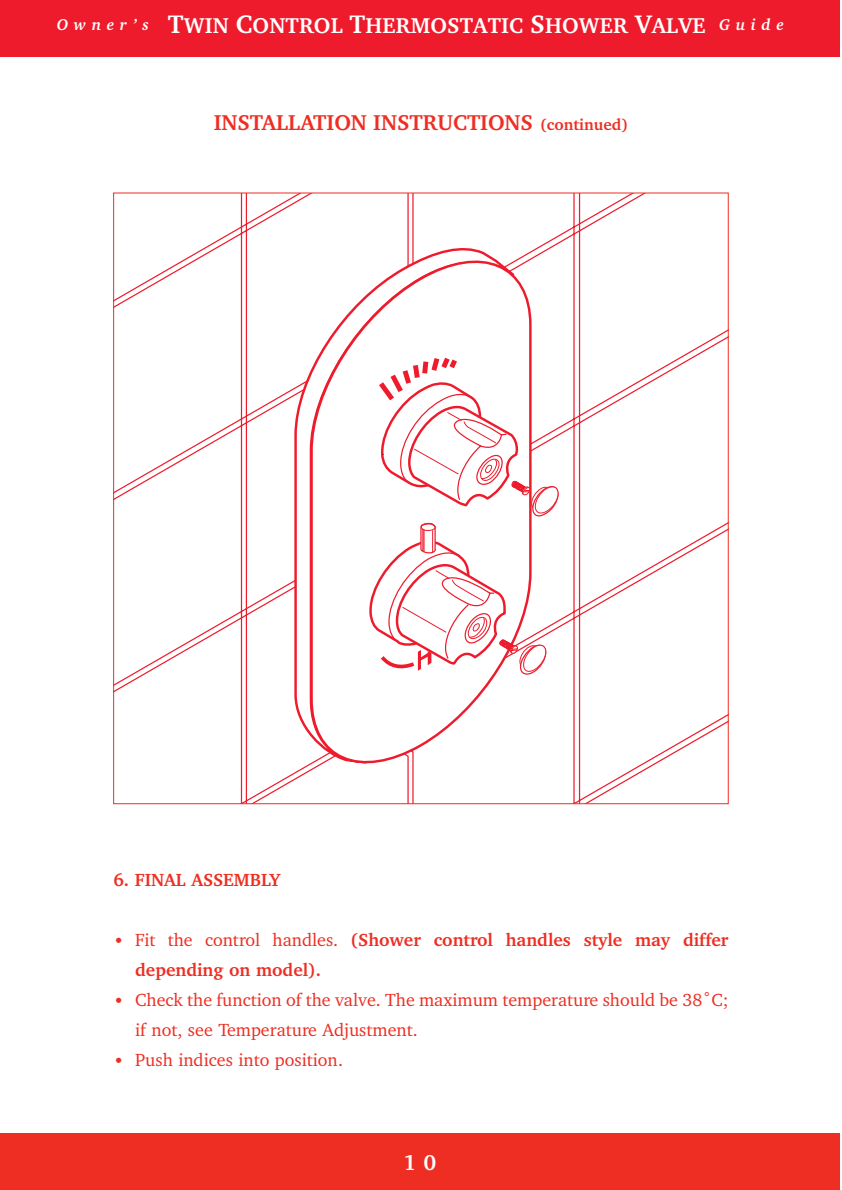
<style>
.page{position:relative;width:842px;height:1190px;background:#fff}
.page>*{position:absolute;margin:0;border:0;box-sizing:border-box;transform-origin:0 0}
.t1{font:700 22px "Charter IT Cby BT";letter-spacing:.01em;color:#fff}
.t2{font:700 22px "Charter IT Cby BT";color:#ee2e22}
.t3{font:18px/30px "Charter IT Cby BT";color:#ee2e22}
.t4{font:700 18px/30px "Charter IT Cby BT";color:#ee2e22}
.t5{font:italic 700 16px "Charter IT Cby BT";letter-spacing:.35em;color:#fff}
.s1{font-size:26px}
.s2{font-style:italic;font-size:16px}
.s3{font-size:16px}
.s4{font-weight:400}
</style>
<div class="page">
<div style="left:0;top:0;width:839px;height:57px;background:#ee1b2c"></div>
<div style="left:0;top:1134px;width:840px;height:56px;background:#ee2e22"></div>
<svg style="left:205px;top:195px;width:522px;height:602px"></svg>
<svg style="left:368px;top:352px;width:191px;height:324px"></svg>
<p class="t5" style="left:57px;top:18px;width:72px">Owner</p>
<p class="t1" style="left:168px;top:17px;width:618px"><span class="s1">T</span>WIN <span class="s1">C</span>ONTROL <span class="s1">T</span>HERMOSTATIC <span class="s1">S</span>HOWER <span class="s1">V</span>ALVE <span class="s2">G u i d e</span></p>
<p class="t2" style="left:214px;top:114px;width:416px">INSTALLATION INSTRUCTIONS <span class="s3">(continued)</span></p>
<p class="t4" style="left:113px;top:867px;width:169px">6. FINAL ASSEMBLY</p>
<p class="t3" style="left:113px;top:928px;width:12px">•</p>
<p class="t3" style="left:113px;top:988px;width:12px">•</p>
<p class="t3" style="left:113px;top:1048px;width:12px">•</p>
<p class="t4" style="left:135px;top:927px;width:595px"><span class="s4">Fit the control handles.</span> (Shower control handles style may differ depending on model).</p>
<p class="t3" style="left:135px;top:987px;width:595px">Check the function of the valve. The maximum temperature should be 38˚C; if not, see Temperature Adjustment.<br>Push indices into position.</p>
<p class="t1" style="left:403px;top:1154px;width:35px">1 0</p>
</div>
